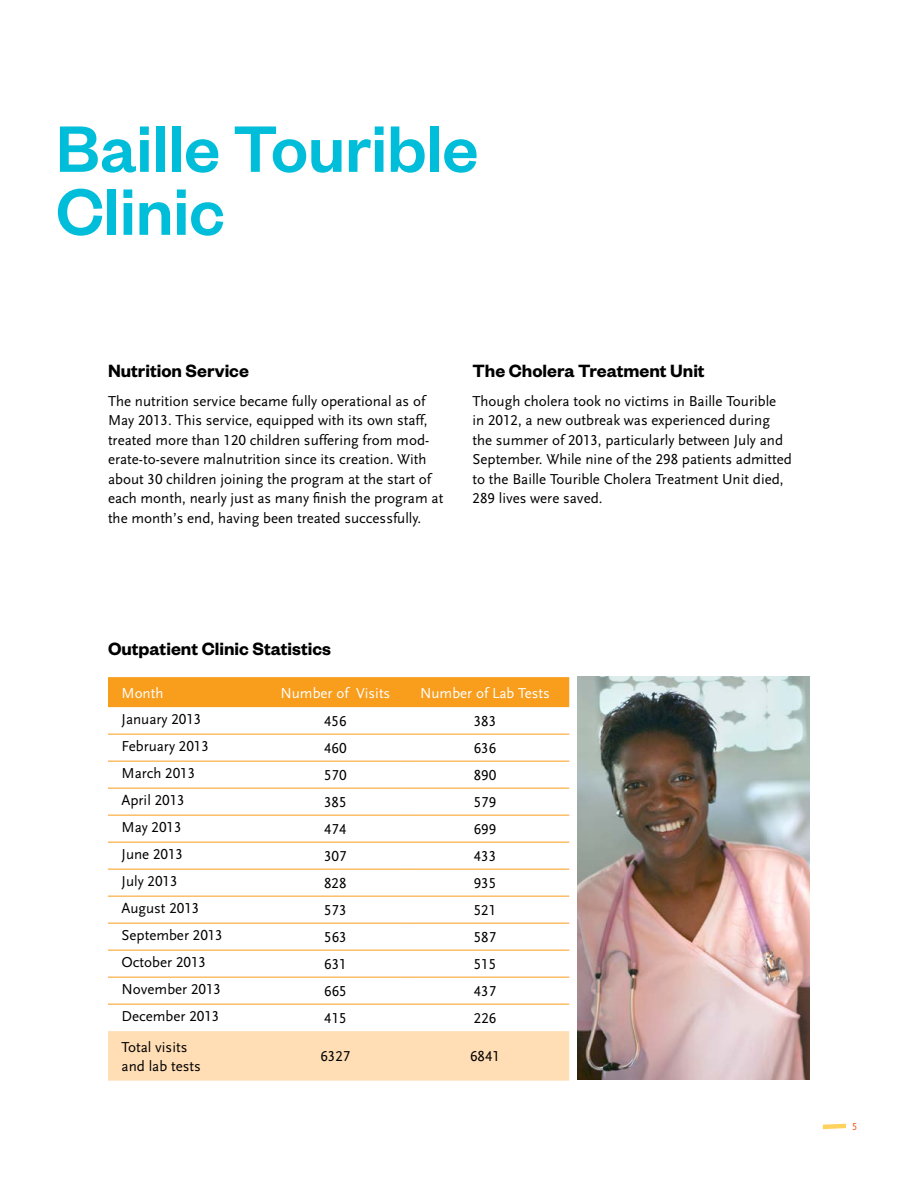
<style>
.page{position:relative;width:918px;height:1188px;background:#fff}
.page>*{position:absolute;margin:0;border:0;box-sizing:border-box;transform-origin:0 0}
.t1{font:500 72px/63px "Founders Grotesk";color:#00beda}
.t2{font:600 19.5px "Founders Grotesk";color:#000}
.t3{font:15px/19.5px "Scala Sans LF";color:#000}
.t4{font:15px "Scala Sans LF";color:#fff}
.t5{font:10.5px "Scala Sans LF";color:#f15825}
</style>
<div class="page">
<svg style="left:823px;top:1124px;width:23px;height:5px"></svg>
<div style="left:108px;top:677px;width:461px;height:30px;background:#f99d1c"></div>
<div style="left:108px;top:1031px;width:461px;height:50px;background:#ffdeb6"></div>
<hr style="left:270px;top:734px;width:131px;height:1px;background:#f99d1c">
<hr style="left:401px;top:734px;width:168px;height:1px;background:#f99d1c">
<hr style="left:270px;top:761px;width:131px;height:1px;background:#f99d1c">
<hr style="left:401px;top:761px;width:168px;height:1px;background:#f99d1c">
<hr style="left:270px;top:788px;width:131px;height:1px;background:#f99d1c">
<hr style="left:401px;top:788px;width:168px;height:1px;background:#f99d1c">
<hr style="left:270px;top:815px;width:131px;height:1px;background:#f99d1c">
<hr style="left:401px;top:815px;width:168px;height:1px;background:#f99d1c">
<hr style="left:270px;top:842px;width:131px;height:1px;background:#f99d1c">
<hr style="left:401px;top:842px;width:168px;height:1px;background:#f99d1c">
<hr style="left:270px;top:869px;width:131px;height:1px;background:#f99d1c">
<hr style="left:401px;top:869px;width:168px;height:1px;background:#f99d1c">
<hr style="left:270px;top:896px;width:131px;height:1px;background:#f99d1c">
<hr style="left:401px;top:896px;width:168px;height:1px;background:#f99d1c">
<hr style="left:270px;top:923px;width:131px;height:1px;background:#f99d1c">
<hr style="left:401px;top:923px;width:168px;height:1px;background:#f99d1c">
<hr style="left:270px;top:950px;width:131px;height:1px;background:#f99d1c">
<hr style="left:401px;top:950px;width:168px;height:1px;background:#f99d1c">
<hr style="left:270px;top:977px;width:131px;height:1px;background:#f99d1c">
<hr style="left:401px;top:977px;width:168px;height:1px;background:#f99d1c">
<hr style="left:270px;top:1004px;width:131px;height:1px;background:#f99d1c">
<hr style="left:401px;top:1004px;width:168px;height:1px;background:#f99d1c">
<hr style="left:108px;top:734px;width:162px;height:1px;background:#f99d1c">
<hr style="left:108px;top:761px;width:162px;height:1px;background:#f99d1c">
<hr style="left:108px;top:788px;width:162px;height:1px;background:#f99d1c">
<hr style="left:108px;top:815px;width:162px;height:1px;background:#f99d1c">
<hr style="left:108px;top:842px;width:162px;height:1px;background:#f99d1c">
<hr style="left:108px;top:869px;width:162px;height:1px;background:#f99d1c">
<hr style="left:108px;top:896px;width:162px;height:1px;background:#f99d1c">
<hr style="left:108px;top:923px;width:162px;height:1px;background:#f99d1c">
<hr style="left:108px;top:950px;width:162px;height:1px;background:#f99d1c">
<hr style="left:108px;top:977px;width:162px;height:1px;background:#f99d1c">
<hr style="left:108px;top:1004px;width:162px;height:1px;background:#f99d1c">
<img style="left:578px;top:676px;width:232px;height:404px">
<h1 class="t1" style="left:56px;top:114px;width:424px">Baille Tourible<br>Clinic</h1>
<h2 class="t2" style="left:108px;top:359px;width:143px">Nutrition Service</h2>
<p class="t3" style="left:108px;top:391px;width:337px">The nutrition service became fully operational as of May 2013. This service, equipped with its own staff, treated more than 120 children suffering from mod&shy;erate-to-severe malnutrition since its creation. With about 30 children joining the program at the start of each month, nearly just as many finish the program at the month’s end, having been treated successfully.</p>
<h2 class="t2" style="left:472px;top:359px;width:234px">The Cholera Treatment Unit</h2>
<p class="t3" style="left:472px;top:391px;width:321px">Though cholera took no victims in Baille Tourible in 2012, a new outbreak was experienced during the summer of 2013, particularly between July and September. While nine of the 298 patients admitted to the Baille Tourible Cholera Treatment Unit died, 289 lives were saved.</p>
<h2 class="t2" style="left:108px;top:636px;width:225px">Outpatient Clinic Statistics</h2>
<p class="t4" style="left:122px;top:685px;width:44px">Month</p>
<p class="t4" style="left:280px;top:685px;width:111px">Number of Visits</p>
<p class="t4" style="left:420px;top:685px;width:131px">Number of Lab Tests</p>
<p class="t3" style="left:122px;top:710px;width:81px">January 2013</p>
<p class="t3" style="left:324px;top:712px;width:24px">456</p>
<p class="t3" style="left:474px;top:712px;width:24px">383</p>
<p class="t3" style="left:122px;top:737px;width:89px">February 2013</p>
<p class="t3" style="left:324px;top:739px;width:24px">460</p>
<p class="t3" style="left:474px;top:739px;width:24px">636</p>
<p class="t3" style="left:122px;top:764px;width:75px">March 2013</p>
<p class="t3" style="left:324px;top:766px;width:24px">570</p>
<p class="t3" style="left:474px;top:766px;width:24px">890</p>
<p class="t3" style="left:122px;top:791px;width:65px">April 2013</p>
<p class="t3" style="left:324px;top:793px;width:24px">385</p>
<p class="t3" style="left:474px;top:793px;width:24px">579</p>
<p class="t3" style="left:122px;top:818px;width:62px">May 2013</p>
<p class="t3" style="left:324px;top:820px;width:24px">474</p>
<p class="t3" style="left:474px;top:820px;width:24px">699</p>
<p class="t3" style="left:122px;top:845px;width:63px">June 2013</p>
<p class="t3" style="left:324px;top:847px;width:24px">307</p>
<p class="t3" style="left:474px;top:847px;width:24px">433</p>
<p class="t3" style="left:122px;top:872px;width:58px">July 2013</p>
<p class="t3" style="left:324px;top:874px;width:24px">828</p>
<p class="t3" style="left:474px;top:874px;width:24px">935</p>
<p class="t3" style="left:122px;top:899px;width:79px">August 2013</p>
<p class="t3" style="left:324px;top:901px;width:24px">573</p>
<p class="t3" style="left:474px;top:901px;width:24px">521</p>
<p class="t3" style="left:122px;top:926px;width:103px">September 2013</p>
<p class="t3" style="left:324px;top:928px;width:24px">563</p>
<p class="t3" style="left:474px;top:928px;width:24px">587</p>
<p class="t3" style="left:122px;top:953px;width:86px">October 2013</p>
<p class="t3" style="left:324px;top:955px;width:24px">631</p>
<p class="t3" style="left:474px;top:955px;width:24px">515</p>
<p class="t3" style="left:122px;top:980px;width:101px">November 2013</p>
<p class="t3" style="left:324px;top:982px;width:24px">665</p>
<p class="t3" style="left:474px;top:982px;width:24px">437</p>
<p class="t3" style="left:122px;top:1007px;width:99px">December 2013</p>
<p class="t3" style="left:324px;top:1009px;width:24px">415</p>
<p class="t3" style="left:474px;top:1009px;width:24px">226</p>
<p class="t3" style="left:122px;top:1037px;width:81px">Total visits and lab tests</p>
<p class="t3" style="left:320px;top:1047px;width:31px">6327</p>
<p class="t3" style="left:470px;top:1047px;width:31px">6841</p>
<p class="t5" style="left:852px;top:1121px;width:7px">5</p>
</div>
